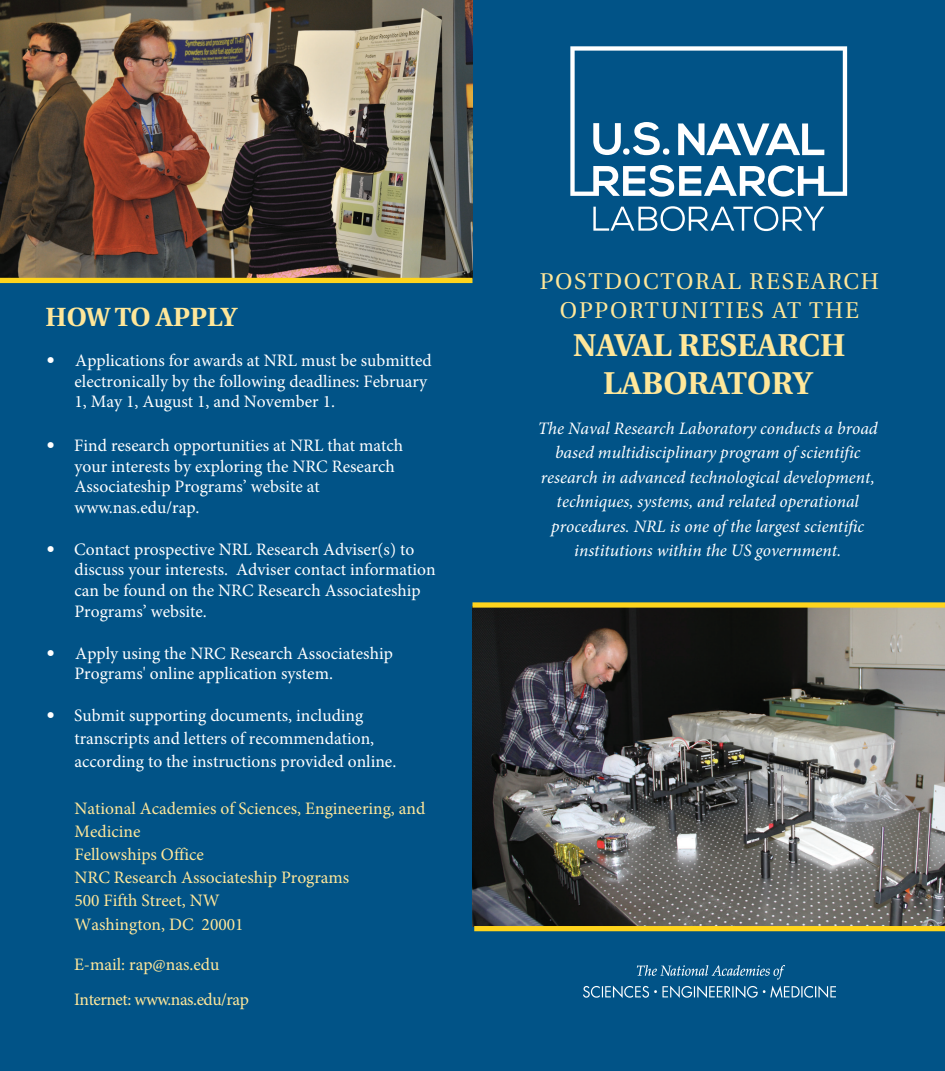
<style>
.page{position:relative;width:945px;height:1071px;background:#015387}
.page>*{position:absolute;margin:0;border:0;box-sizing:border-box;transform-origin:0 0}
.t1{font:700 31.5px/37.8px "Utopia";color:#ffe79a;text-align:center}
.t2{font:700 26.25px "Utopia";color:#ffe79a}
.t3{font:22.75px/29.4px "Utopia";letter-spacing:.08em;color:#ffe79a;text-align:center}
.t4{font:17.5px/20.7px "Minion Pro";color:#fff}
.t5{font:italic 17.5px/24.5px "Minion Pro";color:#fff;text-align:center}
.t6{font:17.5px/23.3px "Minion Pro";color:#ffe79a}
.t7{font:17.5px "Minion Pro";letter-spacing:-.025em;color:#ffe79a}
.s1{font-family:"Galliard"}
</style>
<div class="page">
<img style="left:472px;top:606px;width:473px;height:320px">
<div style="left:473px;top:602px;width:472px;height:6px;background:#fed41d"></div>
<div style="left:474px;top:926px;width:471px;height:5px;background:#fed41d"></div>
<img style="left:0;top:0;width:472px;height:278px">
<div style="left:0;top:278px;width:472px;height:5px;background:#fed41d"></div>
<svg style="left:570px;top:46px;width:277px;height:150px"></svg>
<svg style="left:623px;top:165px;width:172px;height:32px"></svg>
<svg style="left:593px;top:206px;width:231px;height:25px"></svg>
<img style="left:584px;top:966px;width:252px;height:31px">
<h2 class="t2" style="left:46px;top:301px;width:193px">HOW TO APPLY</h2>
<p class="t4" style="left:74px;top:351px;width:359px;line-height:20.1px;text-indent:-29px"><span class="s1">•</span> Applications for awards at NRL must be submitted electronically by the following deadlines: February<br>1, May 1, August 1, and November 1.</p>
<p class="t4" style="left:74px;top:435px;width:330px;text-indent:-29px"><span class="s1">•</span> Find research opportunities at NRL that match your interests by exploring the NRC Research Associateship Programs’ website at www.nas.edu/rap.</p>
<p class="t4" style="left:74px;top:539px;width:363px;text-indent:-29px"><span class="s1">•</span> Contact prospective NRL Research Adviser(s) to discuss your interests. Adviser contact information can be found on the NRC Research Associateship Programs’ website.</p>
<p class="t4" style="left:74px;top:643px;width:320px;line-height:19.9px;text-indent:-29px"><span class="s1">•</span> Apply using the NRC Research Associateship<br>Programs' online application system.</p>
<p class="t4" style="left:74px;top:704px;width:323px;line-height:23.3px;text-indent:-29px"><span class="s1">•</span> Submit supporting documents, including transcripts and letters of recommendation, according to the instructions provided online.</p>
<p class="t6" style="left:74px;top:796px;width:352px">National Academies of Sciences, Engineering, and<br>Medicine<br>Fellowships Office<br>NRC Research Associateship Programs<br>500 Fifth Street, NW<br>Washington, DC 20001</p>
<p class="t6" style="left:74px;top:953px;width:147px">E-mail: rap@nas.edu</p>
<p class="t7" style="left:74px;top:988px;width:176px">Internet: www.nas.edu/rap</p>
<h3 class="t3" style="left:540px;top:267px;width:341px">POSTDOCTORAL RESEARCH<br>OPPORTUNITIES AT THE</h3>
<h1 class="t1" style="left:573px;top:326px;width:274px">NAVAL RESEARCH<br>LABORATORY</h1>
<p class="t5" style="left:538px;top:416px;width:342px">The Naval Research Laboratory conducts a broad based multidisciplinary program of scientific research in advanced technological development, techniques, systems, and related operational procedures. NRL is one of the largest scientific institutions within the US government.</p>
</div>
